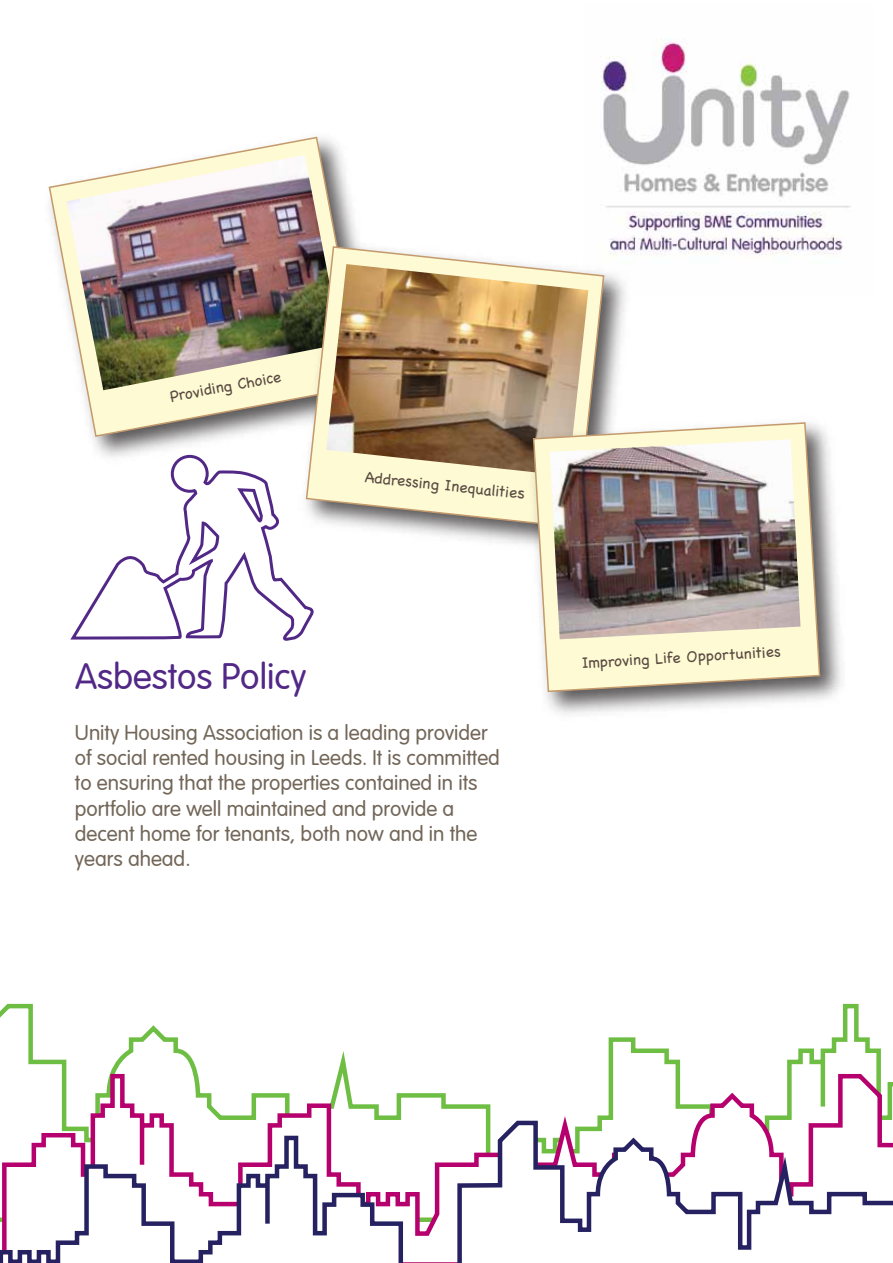
<style>
.page{position:relative;width:893px;height:1263px;background:#fff}
.page>*{position:absolute;margin:0;border:0;box-sizing:border-box;transform-origin:0 0}
.t1{font:300 36px "VAG Rounded";color:#522887}
.t2{font:300 21px/25.2px "VAG Rounded";color:#726658}
.t3{font:15.45px "Chalkboard";color:#5a4a42}
</style>
<div class="page">
<img style="left:601px;top:39px;width:250px;height:216px">
<svg style="left:0;top:1003px;width:881px;height:69px"></svg>
<svg style="left:61px;top:1072px;width:832px;height:191px"></svg>
<svg style="left:455px;top:1118px;width:438px;height:145px"></svg>
<svg style="left:0;top:1133px;width:405px;height:130px"></svg>
<svg style="left:48px;top:136px;width:312px;height:302px"></svg>
<img style="left:67px;top:155px;width:274px;height:235px">
<img style="left:294px;top:234px;width:344px;height:310px">
<svg style="left:305px;top:245px;width:300px;height:284px"></svg>
<img style="left:326px;top:264px;width:262px;height:212px">
<img style="left:521px;top:410px;width:320px;height:304px">
<svg style="left:532px;top:421px;width:289px;height:272px;background:#e4dec3"></svg>
<img style="left:550px;top:439px;width:250px;height:200px">
<svg style="left:70px;top:453px;width:249px;height:188px"></svg>
<p class="t3" style="left:168px;top:388px;width:114px;rotate:-11deg">Providing Choice</p>
<p class="t3" style="left:366px;top:468px;width:162px;rotate:6deg">Addressing Inequalities</p>
<p class="t1" style="left:75px;top:655px;width:233px">Asbestos Policy</p>
<p class="t2" style="left:75px;top:721px;width:426px">Unity Housing Association is a leading provider of social rented housing in Leeds. It is committed to ensuring that the properties contained in its portfolio are well maintained and provide a decent home for tenants, both now and in the years ahead.</p>
<p class="t3" style="left:581px;top:653px;width:201px;rotate:-3deg">Improving Life Opportunities</p>
</div>
